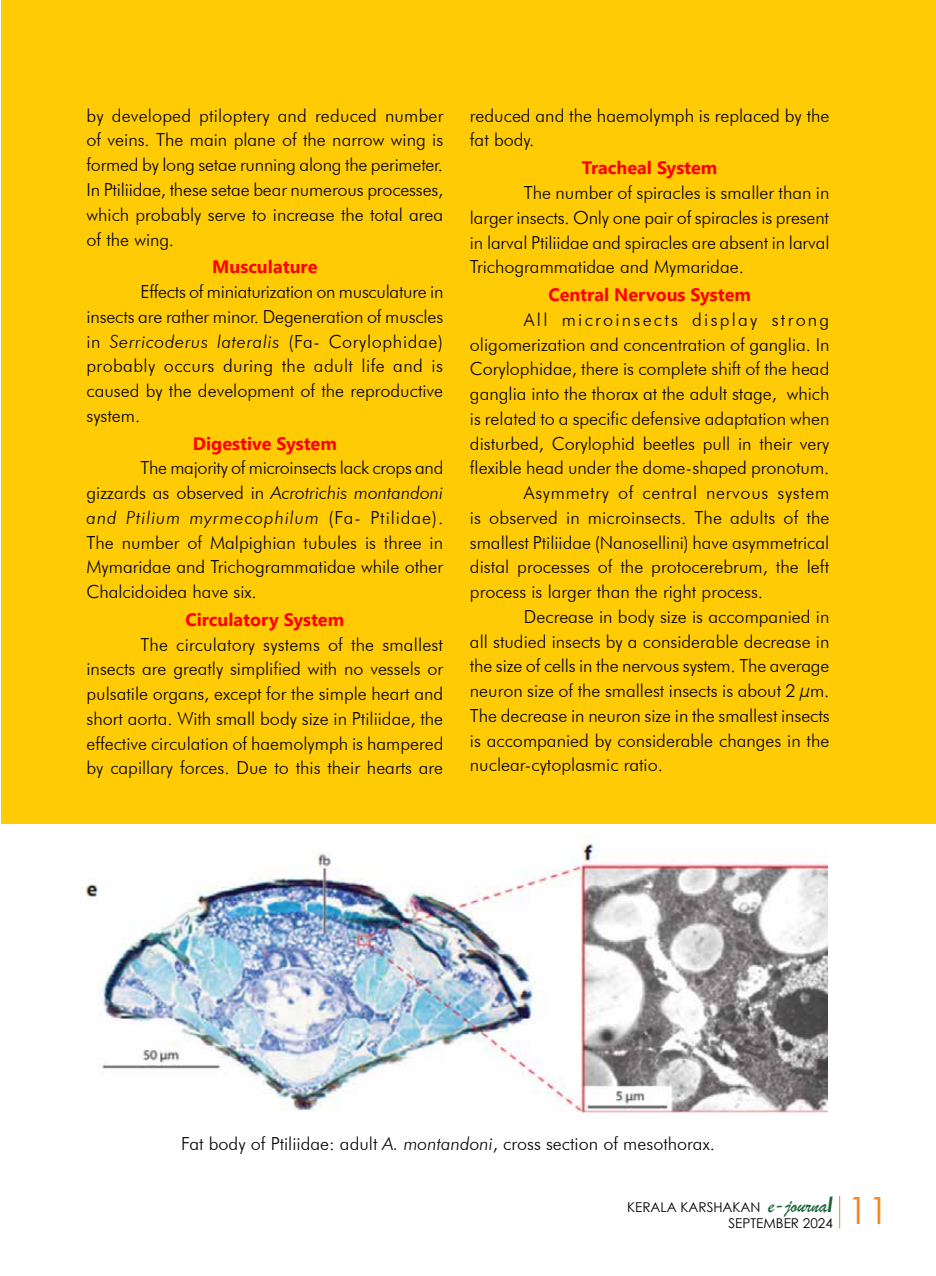
<style>
.page{position:relative;width:936px;height:1276px;background:#fff}
.page>*{position:absolute;margin:0;border:0;box-sizing:border-box;transform-origin:0 0}
.t1{font:37.5px "Century Gothic";color:#f6861f}
.t2{font:300 18px/24.8px "Futura BT";color:#000;text-align:justify}
.t3{font:700 18px "Segoe UI";color:#f00}
.t4{font:300 18px "Futura BT";letter-spacing:.035em;color:#000}
.t5{font:300 18px "Futura BT";letter-spacing:.125em;color:#000}
.t6{font:13.5px/16.2px "Century Gothic";color:#000;text-align:right}
.s1{font-style:italic}
.s2{font-family:"Brush Script";font-size:21px;color:#1a6537}
.s3{font-weight:700;font-style:italic;font-size:21px;color:#1a6537}
</style>
<div class="page">
<hr style="left:839px;top:1195px;width:1px;height:33px;background:#f6861f">
<div style="left:2px;top:0;width:933px;height:824px;background:#ffcb05"></div>
<img style="left:80px;top:834px;width:747px;height:278px">
<p class="t2" style="left:86px;top:103px;width:358px">by developed ptiloptery and reduced number of veins. The main plane of the narrow wing is formed by long setae running along the perimeter.<br>In Ptiliidae, these setae bear numerous processes, which probably serve to increase the total area of the wing.</p>
<p class="t3" style="left:212px;top:252px;width:107px">Musculature</p>
<p class="t2" style="left:86px;top:279px;width:358px;text-indent:54px">Effects of miniaturization on musculature in insects are rather minor. Degeneration of muscles in <span class="s1">Serricoderus lateralis</span> (Fa- Corylophidae) probably occurs during the adult life and is caused by the development of the reproductive system.</p>
<p class="t3" style="left:193px;top:429px;width:146px">Digestive System</p>
<p class="t2" style="left:86px;top:455px;width:358px;text-indent:54px">The majority of microinsects lack crops and gizzards as observed in <span class="s1">Acrotrichis montandoni and Ptilium myrmecophilum</span> (Fa- Ptilidae).<br>The number of Malpighian tubules is three in Mymaridae and Trichogrammatidae while other Chalcidoidea have six.</p>
<p class="t3" style="left:185px;top:605px;width:160px">Circulatory System</p>
<p class="t2" style="left:86px;top:632px;width:358px;text-indent:54px">The circulatory systems of the smallest insects are greatly simplified with no vessels or pulsatile organs, except for the simple heart and short aorta. With small body size in Ptiliidae, the effective circulation of haemolymph is hampered by capillary forces. Due to this their hearts are</p>
<p class="t2" style="left:470px;top:103px;width:361px">reduced and the haemolymph is replaced by the fat body.</p>
<p class="t3" style="left:582px;top:153px;width:137px">Tracheal System</p>
<p class="t2" style="left:470px;top:180px;width:361px;text-indent:54px">The number of spiracles is smaller than in larger insects. Only one pair of spiracles is present in larval Ptiliidae and spiracles are absent in larval Trichogrammatidae and Mymaridae.</p>
<p class="t3" style="left:548px;top:280px;width:204px">Central Nervous System</p>
<p class="t5" style="left:524px;top:308px;width:307px">All microinsects display strong</p>
<p class="t2" style="left:470px;top:332px;width:361px">oligomerization and concentration of ganglia. In</p>
<p class="t2" style="left:470px;top:356px;width:361px">Corylophidae, there is complete shift of the head</p>
<p class="t2" style="left:470px;top:381px;width:361px">ganglia into the thorax at the adult stage, which</p>
<p class="t2" style="left:470px;top:406px;width:361px">is related to a specific defensive adaptation when</p>
<p class="t2" style="left:470px;top:431px;width:361px">disturbed, Corylophid beetles pull in their very</p>
<p class="t2" style="left:470px;top:455px;width:361px">flexible head under the dome-shaped pronotum.</p>
<p class="t4" style="left:524px;top:482px;width:307px">Asymmetry of central nervous system</p>
<p class="t2" style="left:470px;top:505px;width:361px">is observed in microinsects. The adults of the</p>
<p class="t2" style="left:470px;top:530px;width:361px">smallest Ptiliidae (Nanosellini) have asymmetrical</p>
<p class="t2" style="left:470px;top:554px;width:360px">distal processes of the protocerebrum, the left</p>
<p class="t2" style="left:470px;top:579px;width:295px">process is larger than the right process.</p>
<p class="t2" style="left:524px;top:604px;width:307px">Decrease in body size is accompanied in</p>
<p class="t2" style="left:470px;top:629px;width:361px">all studied insects by a considerable decrease in</p>
<p class="t2" style="left:470px;top:653px;width:361px">the size of cells in the nervous system. The average</p>
<p class="t2" style="left:470px;top:678px;width:361px">neuron size of the smallest insects is about 2 μm.</p>
<p class="t2" style="left:470px;top:703px;width:361px">The decrease in neuron size in the smallest insects</p>
<p class="t2" style="left:470px;top:728px;width:361px">is accompanied by considerable changes in the</p>
<p class="t2" style="left:470px;top:752px;width:194px">nuclear-cytoplasmic ratio.</p>
<p class="t2" style="left:181px;top:1131px;width:535px">Fat body of Ptiliidae: adult <span class="s1">A. montandoni</span>, cross section of mesothorax.</p>
<p class="t6" style="left:627px;top:1198px;width:207px">KERALA KARSHAKAN <span class="s2">e-journa</span><span class="s3">l<br></span>SEPTEMBER 2024</p>
<h1 class="t1" style="left:847px;top:1184px;width:43px">11</h1>
</div>
